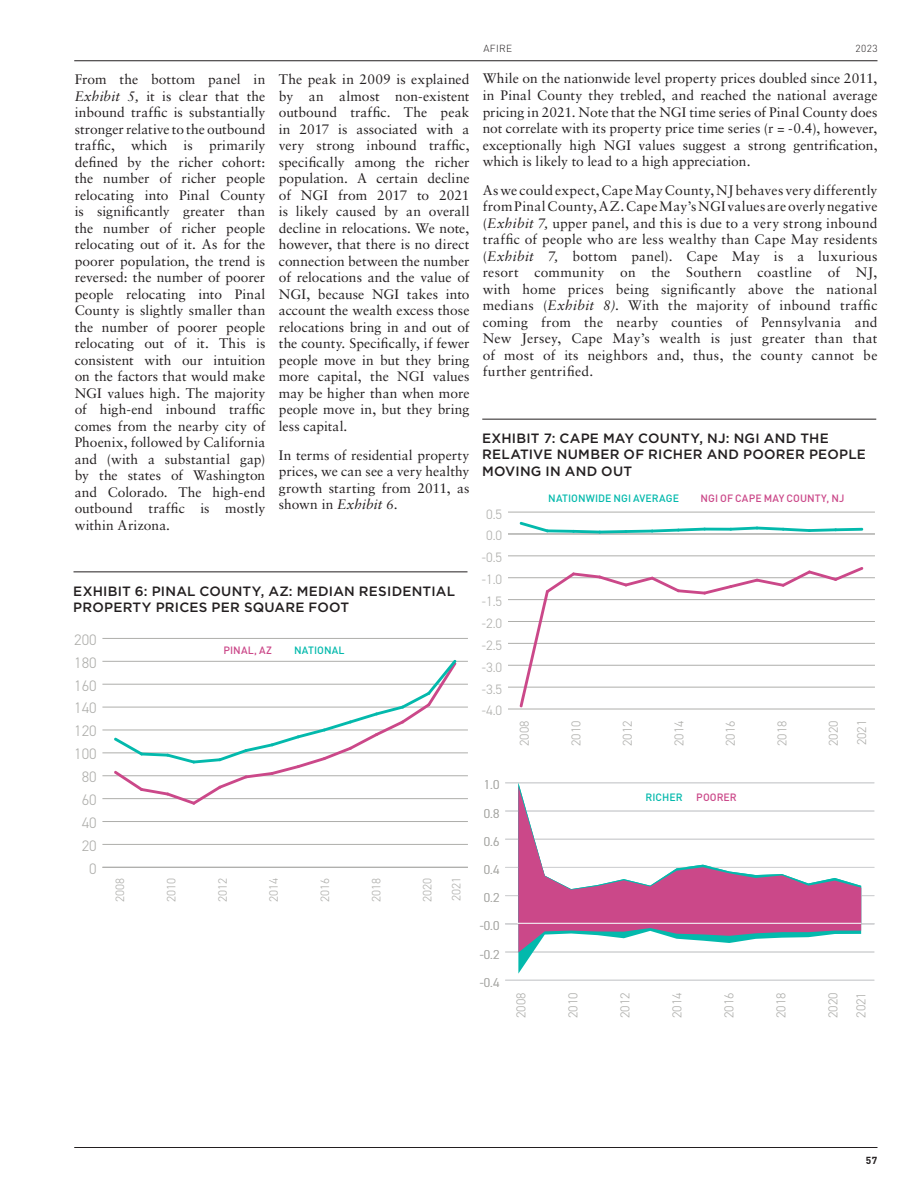
<style>
.page{position:relative;width:918px;height:1188px;background:#fff}
.page>*{position:absolute;margin:0;border:0;box-sizing:border-box;transform-origin:0 0}
.t1{font:300 15.3px "DIN2014";color:#aeaeab}
.t2{font:13.8px/16.5px "Sabon";letter-spacing:.01em;color:#231f20;text-align:justify}
.t3{font:300 13.65px "DIN2014";color:#aeaeab}
.t4{font:500 13.5px/16.5px "Gotham";letter-spacing:.02em;color:#231f20}
.t5{font:300 13.05px/27.9px "DIN2014";color:#aeaeab}
.t6{font:300 12.9px "DIN2014";color:#aeaeab}
.t7{font:300 12.3px "DIN2014";color:#aeaeab}
.t8{font:500 10.5px "DIN";letter-spacing:.005em;color:#cb4889}
.t9{font:500 10.5px "DIN";letter-spacing:.005em;color:#03b9ac}
.t10{font:300 10.2px "DIN";letter-spacing:.045em;color:#231f20}
.t11{font:700 10.2px "DIN";color:#231f20}
.s1{font-style:italic}
</style>
<div class="page">
<hr style="left:74px;top:1147px;width:804px;height:1px;background:#231f20">
<hr style="left:74px;top:60px;width:804px;height:1px;background:#231f20">
<hr style="left:74px;top:572px;width:394px;height:1px;background:#231f20">
<hr style="left:482px;top:419px;width:394px;height:1px;background:#231f20">
<hr style="left:102px;top:867px;width:366px;height:1px;background:#aeaeab">
<hr style="left:102px;top:844px;width:366px;height:1px;background:#aeaeab">
<hr style="left:102px;top:821px;width:366px;height:1px;background:#aeaeab">
<hr style="left:102px;top:798px;width:366px;height:1px;background:#aeaeab">
<hr style="left:102px;top:775px;width:366px;height:1px;background:#aeaeab">
<hr style="left:102px;top:753px;width:366px;height:1px;background:#aeaeab">
<hr style="left:102px;top:730px;width:366px;height:1px;background:#aeaeab">
<hr style="left:102px;top:707px;width:366px;height:1px;background:#aeaeab">
<hr style="left:102px;top:684px;width:366px;height:1px;background:#aeaeab">
<hr style="left:102px;top:661px;width:366px;height:1px;background:#aeaeab">
<hr style="left:102px;top:638px;width:366px;height:1px;background:#aeaeab">
<svg style="left:113px;top:660px;width:344px;height:145px"></svg>
<hr style="left:505px;top:980px;width:369px;height:1px;background:#d1d2d4">
<hr style="left:505px;top:952px;width:369px;height:1px;background:#d1d2d4">
<hr style="left:505px;top:924px;width:369px;height:1px;background:#d1d2d4">
<hr style="left:505px;top:895px;width:369px;height:1px;background:#d1d2d4">
<hr style="left:505px;top:867px;width:369px;height:1px;background:#d1d2d4">
<hr style="left:505px;top:839px;width:369px;height:1px;background:#d1d2d4">
<hr style="left:505px;top:811px;width:369px;height:1px;background:#d1d2d4">
<hr style="left:505px;top:783px;width:369px;height:1px;background:#d1d2d4">
<svg style="left:518px;top:924px;width:343px;height:50px"></svg>
<svg style="left:518px;top:783px;width:343px;height:3px"></svg>
<svg style="left:518px;top:786px;width:343px;height:137px"></svg>
<hr style="left:508px;top:709px;width:367px;height:1px;background:#aeaeab">
<hr style="left:508px;top:687px;width:367px;height:1px;background:#aeaeab">
<hr style="left:508px;top:665px;width:367px;height:1px;background:#aeaeab">
<hr style="left:508px;top:643px;width:367px;height:1px;background:#aeaeab">
<hr style="left:508px;top:621px;width:367px;height:1px;background:#aeaeab">
<hr style="left:508px;top:599px;width:367px;height:1px;background:#aeaeab">
<hr style="left:508px;top:577px;width:367px;height:1px;background:#aeaeab">
<hr style="left:508px;top:555px;width:367px;height:1px;background:#aeaeab">
<hr style="left:508px;top:534px;width:367px;height:1px;background:#aeaeab">
<hr style="left:508px;top:512px;width:367px;height:1px;background:#aeaeab">
<svg style="left:519px;top:567px;width:344px;height:141px"></svg>
<svg style="left:519px;top:521px;width:345px;height:13px"></svg>
<p class="t2" style="left:75px;top:71px;width:192px">From the bottom panel in <span class="s1">Exhibit 5,</span> it is clear that the inbound traffic is substantially stronger relative to the outbound traffic, which is primarily defined by the richer cohort: the number of richer people relocating into Pinal County is significantly greater than the number of richer people relocating out of it. As for the poorer population, the trend is reversed: the number of poorer people relocating into Pinal County is slightly smaller than the number of poorer people relocating out of it. This is consistent with our intuition on the factors that would make NGI values high. The majority of high-end inbound traffic comes from the nearby city of Phoenix, followed by California and (with a substantial gap) by the states of Washington and Colorado. The high-end outbound traffic is mostly within Arizona.</p>
<p class="t2" style="left:279px;top:71px;width:192px">The peak in 2009 is explained by an almost non-existent outbound traffic. The peak in 2017 is associated with a very strong inbound traffic, specifically among the richer population. A certain decline of NGI from 2017 to 2021 is likely caused by an overall decline in relocations. We note, however, that there is no direct connection between the number of relocations and the value of NGI, because NGI takes into account the wealth excess those relocations bring in and out of the county. Specifically, if fewer people move in but they bring more capital, the NGI values may be higher than when more people move in, but they bring less capital.</p>
<p class="t2" style="left:279px;top:447px;width:192px">In terms of residential property prices, we can see a very healthy growth starting from 2011, as shown in <span class="s1">Exhibit 6.</span></p>
<p class="t4" style="left:73px;top:582px;width:383px">EXHIBIT 6: PINAL COUNTY, AZ: MEDIAN RESIDENTIAL<br>PROPERTY PRICES PER SQUARE FOOT</p>
<p class="t1" style="left:74px;top:630px;width:24px">200</p>
<p class="t1" style="left:74px;top:653px;width:24px">180</p>
<p class="t1" style="left:74px;top:676px;width:24px">160</p>
<p class="t1" style="left:74px;top:699px;width:24px">140</p>
<p class="t1" style="left:74px;top:722px;width:24px">120</p>
<p class="t1" style="left:74px;top:745px;width:24px">100</p>
<p class="t1" style="left:82px;top:768px;width:16px">80</p>
<p class="t1" style="left:82px;top:790px;width:16px">60</p>
<p class="t1" style="left:82px;top:813px;width:16px">40</p>
<p class="t1" style="left:82px;top:836px;width:16px">20</p>
<p class="t1" style="left:89px;top:859px;width:9px">0</p>
<p class="t8" style="left:224px;top:644px;width:50px">PINAL, AZ</p>
<p class="t9" style="left:294px;top:643px;width:52px">NATIONAL</p>
<p class="t7" style="left:113px;top:902px;width:25px;rotate:-90deg">2008</p>
<p class="t7" style="left:164px;top:902px;width:25px;rotate:-90deg">2010</p>
<p class="t7" style="left:215px;top:902px;width:25px;rotate:-90deg">2012</p>
<p class="t7" style="left:266px;top:902px;width:25px;rotate:-90deg">2014</p>
<p class="t7" style="left:317px;top:902px;width:25px;rotate:-90deg">2016</p>
<p class="t7" style="left:369px;top:902px;width:25px;rotate:-90deg">2018</p>
<p class="t7" style="left:420px;top:902px;width:25px;rotate:-90deg">2020</p>
<p class="t7" style="left:449px;top:901px;width:25px;rotate:-90deg">2021</p>
<p class="t10" style="left:483px;top:42px;width:30px">AFIRE</p>
<p class="t10" style="left:855px;top:42px;width:24px">2023</p>
<p class="t2" style="left:483px;top:70px;width:396px">While on the nationwide level property prices doubled since 2011, in Pinal County they trebled, and reached the national average pricing in 2021. Note that the NGI time series of Pinal County does not correlate with its property price time series (r = -0.4), however, exceptionally high NGI values suggest a strong gentrification, which is likely to lead to a high appreciation.</p>
<p class="t2" style="left:483px;top:182px;width:396px">As we could expect, Cape May County, NJ behaves very differently from Pinal County, AZ. Cape May’s NGI values are overly negative (<span class="s1">Exhibit 7,</span> upper panel, and this is due to a very strong inbound traffic of people who are less wealthy than Cape May residents (<span class="s1">Exhibit 7,</span> bottom panel). Cape May is a luxurious resort community on the Southern coastline of NJ, with home prices being significantly above the national medians (<span class="s1">Exhibit 8)</span>. With the majority of inbound traffic coming from the nearby counties of Pennsylvania and New Jersey, Cape May’s wealth is just greater than that of most of its neighbors and, thus, the county cannot be further gentrified.</p>
<p class="t4" style="left:482px;top:429px;width:385px">EXHIBIT 7: CAPE MAY COUNTY, NJ: NGI AND THE<br>RELATIVE NUMBER OF RICHER AND POORER PEOPLE<br>MOVING IN AND OUT</p>
<p class="t3" style="left:486px;top:506px;width:18px">0.5</p>
<p class="t3" style="left:486px;top:527px;width:18px">0.0</p>
<p class="t3" style="left:482px;top:549px;width:22px">-0.5</p>
<p class="t3" style="left:482px;top:571px;width:22px">-1.0</p>
<p class="t3" style="left:482px;top:593px;width:22px">-1.5</p>
<p class="t3" style="left:482px;top:615px;width:22px">-2.0</p>
<p class="t3" style="left:482px;top:637px;width:22px">-2.5</p>
<p class="t3" style="left:482px;top:659px;width:22px">-3.0</p>
<p class="t3" style="left:482px;top:681px;width:22px">-3.5</p>
<p class="t3" style="left:482px;top:702px;width:22px">-4.0</p>
<p class="t5" style="left:484px;top:771px;width:17px">1.0</p>
<p class="t5" style="left:484px;top:799px;width:17px">0.8</p>
<p class="t5" style="left:484px;top:827px;width:17px">0.6</p>
<p class="t5" style="left:484px;top:856px;width:17px">0.4</p>
<p class="t5" style="left:484px;top:884px;width:17px">0.2</p>
<p class="t5" style="left:480px;top:912px;width:21px">-0.0</p>
<p class="t5" style="left:480px;top:940px;width:21px">-0.2</p>
<p class="t5" style="left:480px;top:968px;width:21px">-0.4</p>
<p class="t9" style="left:548px;top:492px;width:132px">NATIONWIDE NGI AVERAGE</p>
<p class="t8" style="left:701px;top:492px;width:145px">NGI OF CAPE MAY COUNTY, NJ</p>
<p class="t6" style="left:517px;top:746px;width:27px;rotate:-90deg">2008</p>
<p class="t6" style="left:568px;top:746px;width:27px;rotate:-90deg">2010</p>
<p class="t6" style="left:620px;top:746px;width:27px;rotate:-90deg">2012</p>
<p class="t6" style="left:671px;top:746px;width:27px;rotate:-90deg">2014</p>
<p class="t6" style="left:723px;top:746px;width:27px;rotate:-90deg">2016</p>
<p class="t6" style="left:774px;top:746px;width:27px;rotate:-90deg">2018</p>
<p class="t6" style="left:826px;top:746px;width:27px;rotate:-90deg">2020</p>
<p class="t6" style="left:854px;top:745px;width:27px;rotate:-90deg">2021</p>
<p class="t9" style="left:646px;top:791px;width:39px">RICHER</p>
<p class="t8" style="left:696px;top:791px;width:42px">POORER</p>
<p class="t5" style="left:507px;top:1018px;width:27px;rotate:-90deg">2008</p>
<p class="t5" style="left:559px;top:1018px;width:27px;rotate:-90deg">2010</p>
<p class="t5" style="left:611px;top:1018px;width:27px;rotate:-90deg">2012</p>
<p class="t5" style="left:663px;top:1018px;width:27px;rotate:-90deg">2014</p>
<p class="t5" style="left:715px;top:1018px;width:27px;rotate:-90deg">2016</p>
<p class="t5" style="left:767px;top:1018px;width:27px;rotate:-90deg">2018</p>
<p class="t5" style="left:819px;top:1018px;width:27px;rotate:-90deg">2020<br>2021</p>
<p class="t11" style="left:866px;top:1154px;width:13px">57</p>
</div>
